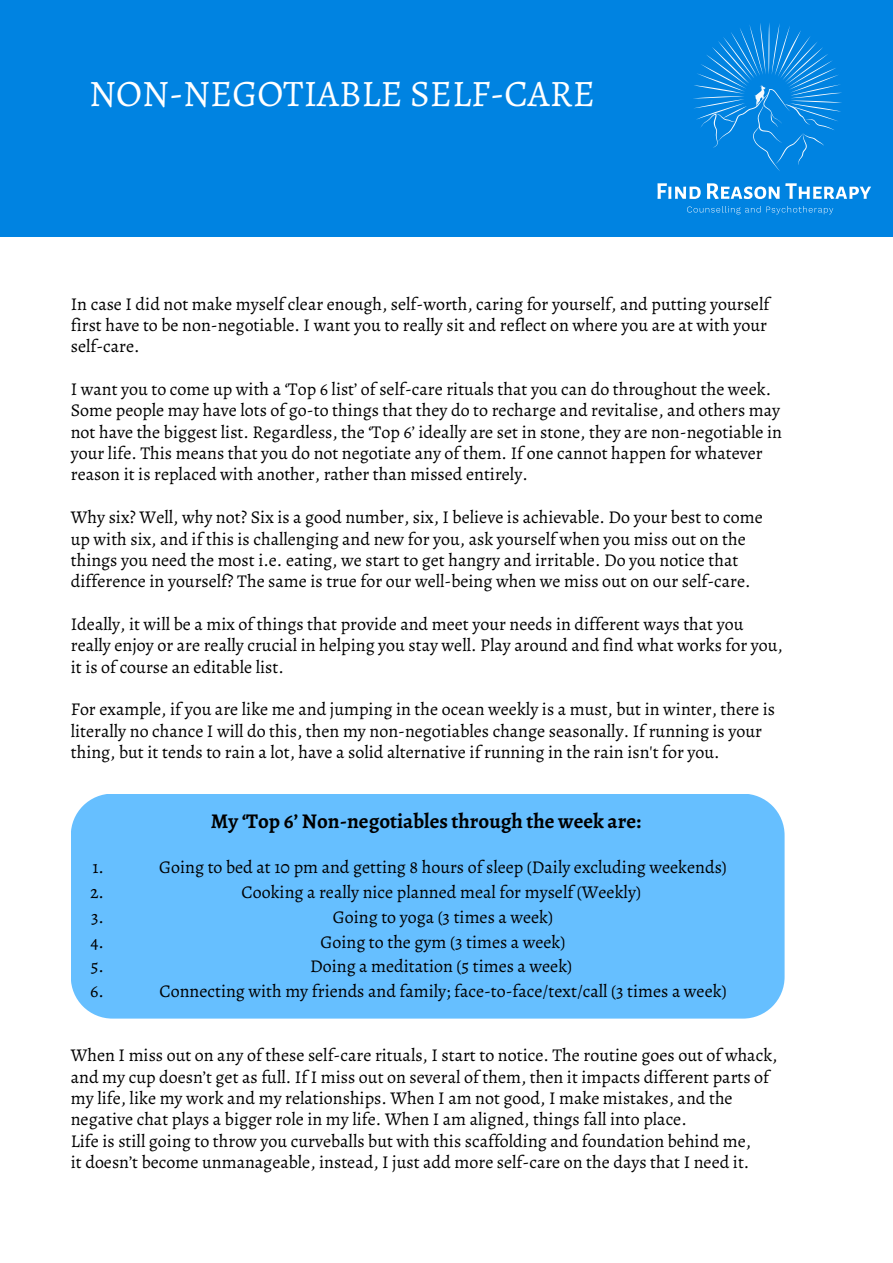
<style>
.page{position:relative;width:893px;height:1263px;background:#fff}
.page>*{position:absolute;margin:0;border:0;box-sizing:border-box;transform-origin:0 0}
.t1{font:37.5px "Alegreya SC";color:#fff}
.t2{font:700 21px "Alegreya";color:#000}
.t3{font:18px/21.3px "Alegreya";color:#000}
</style>
<div class="page">
<div style="left:0;top:0;width:892px;height:237px;background:#0083e1"></div>
<svg style="left:657px;top:183px;width:214px;height:16px"></svg>
<svg style="left:687px;top:206px;width:146px;height:8px"></svg>
<svg style="left:693px;top:23px;width:149px;height:148px"></svg>
<div style="left:71px;top:794px;width:714px;height:224px;background:#66bfff"></div>
<h1 class="t1" style="left:89px;top:67px;width:507px">NON-NEGOTIABLE SELF-CARE</h1>
<p class="t3" style="left:71px;top:293px;width:700px">In case I did not make myself clear enough, self-worth, caring for yourself, and putting yourself first have to be non-negotiable. I want you to really sit and reflect on where you are at with your self-care.</p>
<p class="t3" style="left:71px;top:378px;width:713px">I want you to come up with a ‘Top 6 list’ of self-care rituals that you can do throughout the week.<br>Some people may have lots of go-to things that they do to recharge and revitalise, and others may not have the biggest list. Regardless, the ‘Top 6’ ideally are set in stone, they are non-negotiable in your life. This means that you do not negotiate any of them. If one cannot happen for whatever reason it is replaced with another, rather than missed entirely.</p>
<p class="t3" style="left:71px;top:506px;width:694px">Why six? Well, why not? Six is a good number, six, I believe is achievable. Do your best to come up with six, and if this is challenging and new for you, ask yourself when you miss out on the things you need the most i.e. eating, we start to get hangry and irritable. Do you notice that difference in yourself? The same is true for our well-being when we miss out on our self-care.</p>
<p class="t3" style="left:71px;top:613px;width:713px">Ideally, it will be a mix of things that provide and meet your needs in different ways that you really enjoy or are really crucial in helping you stay well. Play around and find what works for you, it is of course an editable list.</p>
<p class="t3" style="left:71px;top:699px;width:706px">For example, if you are like me and jumping in the ocean weekly is a must, but in winter, there is literally no chance I will do this, then my non-negotiables change seasonally. If running is your thing, but it tends to rain a lot, have a solid alternative if running in the rain isn't for you.</p>
<p class="t3" style="left:90px;top:855px;width:16px;line-height:24.8px;text-align:justify">1.<br>2.<br>3.<br>4.<br>5.<br>6.</p>
<p class="t2" style="left:211px;top:807px;width:432px">My ‘Top 6’ Non-negotiables through the week are:</p>
<p class="t3" style="left:159px;top:855px;width:569px;line-height:24.8px;text-align:center">Going to bed at 10 pm and getting 8 hours of sleep (Daily excluding weekends)<br>Cooking a really nice planned meal for myself (Weekly)<br>Going to yoga (3 times a week)<br>Going to the gym (3 times a week)<br>Doing a meditation (5 times a week)<br>Connecting with my friends and family; face-to-face/text/call (3 times a week)</p>
<p class="t3" style="left:71px;top:1044px;width:708px">When I miss out on any of these self-care rituals, I start to notice. The routine goes out of whack, and my cup doesn’t get as full. If I miss out on several of them, then it impacts different parts of my life, like my work and my relationships. When I am not good, I make mistakes, and the negative chat plays a bigger role in my life. When I am aligned, things fall into place.<br>Life is still going to throw you curveballs but with this scaffolding and foundation behind me,<br>it doesn’t become unmanageable, instead, I just add more self-care on the days that I need it.</p>
</div>
